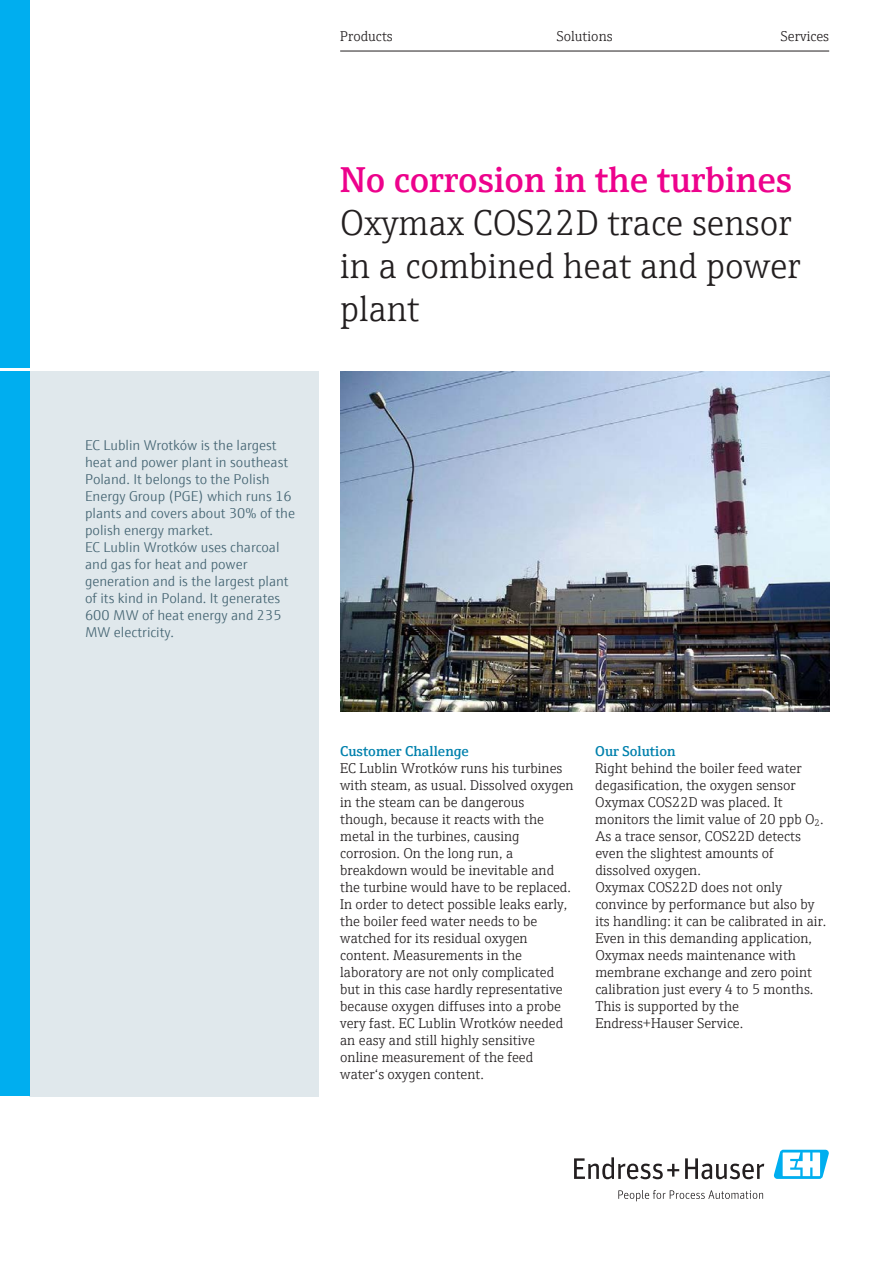
<style>
.page{position:relative;width:893px;height:1263px;background:#fff}
.page>*{position:absolute;margin:0;border:0;box-sizing:border-box;transform-origin:0 0}
.t1{font:300 36px/43.2px "E+H Serif";color:#231f20}
.t2{font:600 36px "E+H Serif";color:#ed028c}
.t3{font:300 14.25px/17px "E+H Serif";color:#231f20}
.t4{font:300 14.25px/17px "E+H Sans";color:#446472}
.t5{font:600 14.25px "E+H Serif";color:#0081ad}
</style>
<div class="page">
<div style="left:30px;top:371px;width:289px;height:725px;background:#e0e8ec"></div>
<img style="left:340px;top:371px;width:489px;height:340px">
<svg style="left:574px;top:1157px;width:105px;height:22px"></svg>
<svg style="left:685px;top:1158px;width:79px;height:21px"></svg>
<svg style="left:618px;top:1190px;width:145px;height:11px"></svg>
<svg style="left:773px;top:1150px;width:56px;height:29px"></svg>
<div style="left:0;top:0;width:30px;height:1096px;background:#00aeef"></div>
<hr style="left:0;top:369px;width:32px;height:2px;background:#fff">
<hr style="left:340px;top:51px;width:489px;height:1px;background:#231f20">
<p class="t3" style="left:340px;top:27px;width:54px">Products</p>
<p class="t3" style="left:557px;top:27px;width:57px">Solutions</p>
<p class="t3" style="left:781px;top:27px;width:50px">Services</p>
<p class="t4" style="left:85px;top:435px;width:211px">EC Lublin Wrotków is the largest heat and power plant in southeast<br>Poland. It belongs to the Polish<br>Energy Group (PGE) which runs 16 plants and covers about 30% of the polish energy market.<br>EC Lublin Wrotków uses charcoal and gas for heat and power generation and is the largest plant of its kind in Poland. It generates<br>600 MW of heat energy and 235<br>MW electricity.</p>
<h1 class="t2" style="left:340px;top:152px;width:453px">No corrosion in the turbines</h1>
<h1 class="t1" style="left:340px;top:199px;width:462px">Oxymax COS22D trace sensor in a combined heat and power plant</h1>
<p class="t5" style="left:340px;top:740px;width:130px">Customer Challenge</p>
<p class="t3" style="left:340px;top:758px;width:235px">EC Lublin Wrotków runs his turbines with steam, as usual. Dissolved oxygen in the steam can be dangerous though, because it reacts with the metal in the turbines, causing corrosion. On the long run, a breakdown would be inevitable and the turbine would have to be replaced.<br>In order to detect possible leaks early, the boiler feed water needs to be watched for its residual oxygen content. Measurements in the laboratory are not only complicated but in this case hardly representative because oxygen diffuses into a probe very fast. EC Lublin Wrotków needed an easy and still highly sensitive online measurement of the feed water‘s oxygen content.</p>
<p class="t5" style="left:595px;top:740px;width:82px">Our Solution</p>
<p class="t3" style="left:595px;top:759px;width:232px">Right behind the boiler feed water degasification, the oxygen sensor<br>Oxymax COS22D was placed. It monitors the limit value of 20 ppb O<sub>2</sub>.<br>As a trace sensor, COS22D detects even the slightest amounts of dissolved oxygen.<br>Oxymax COS22D does not only convince by performance but also by its handling: it can be calibrated in air.<br>Even in this demanding application,<br>Oxymax needs maintenance with membrane exchange and zero point calibration just every 4 to 5 months.<br>This is supported by the<br>Endress+Hauser Service.</p>
</div>
